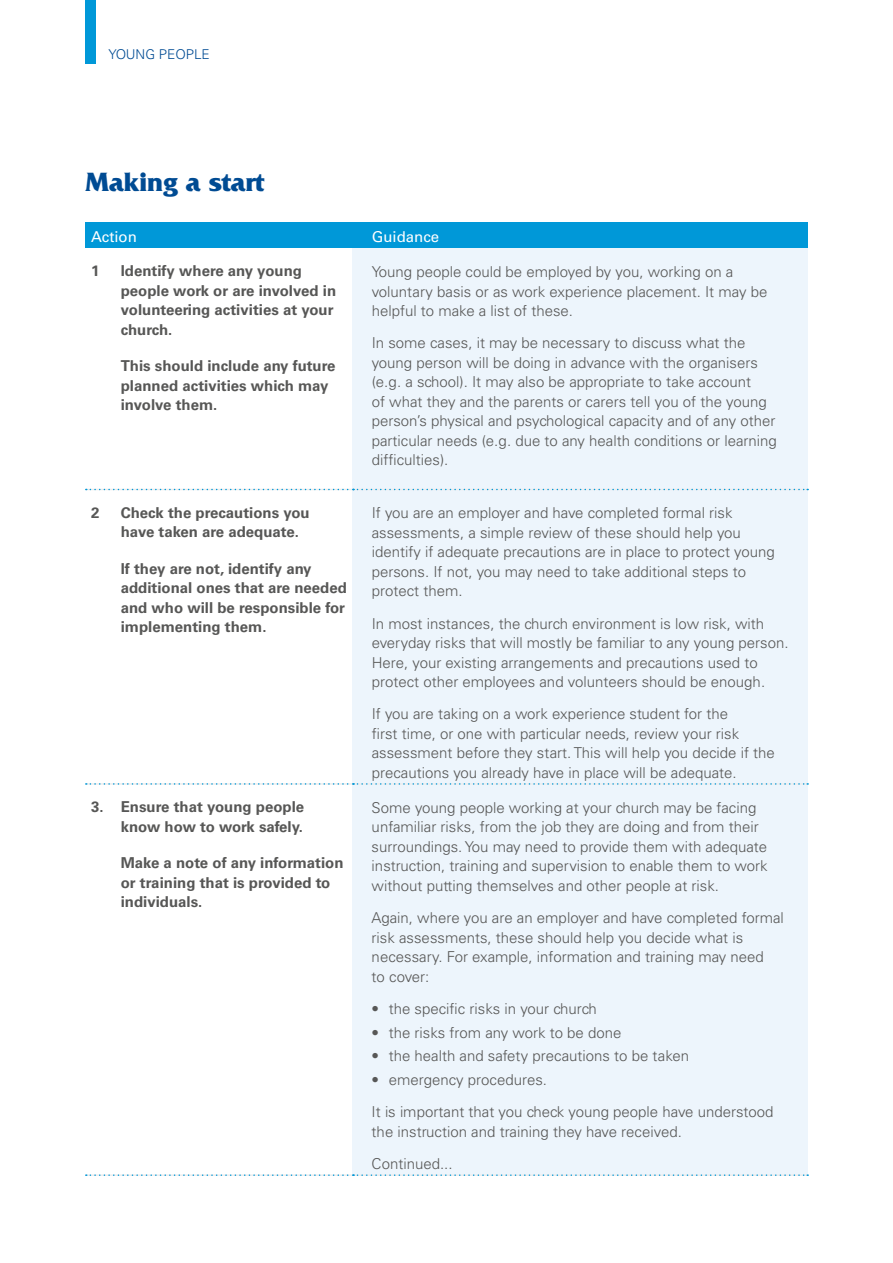
<style>
.page{position:relative;width:893px;height:1263px;background:#fff}
.page>*{position:absolute;margin:0;border:0;box-sizing:border-box;transform-origin:0 0}
.t1{font:700 27.75px "Friz Quadrata";color:#004b93}
.t2{font:300 15px/19.5px "Univers";color:#575756}
.t3{font:700 15px/19.5px "Univers";color:#575756}
.t4{font:15px "Univers";color:#fff}
.t5{font:300 13.5px "Univers";color:#004b93}
</style>
<div class="page">
<div style="left:353px;top:248px;width:455px;height:241px;background:#edf5fc"></div>
<div style="left:353px;top:489px;width:455px;height:295px;background:#edf5fc"></div>
<div style="left:353px;top:784px;width:455px;height:391px;background:#edf5fc"></div>
<svg style="left:86px;top:1174px;width:722px;height:2px"></svg>
<svg style="left:86px;top:783px;width:722px;height:2px"></svg>
<svg style="left:86px;top:489px;width:722px;height:1px"></svg>
<div style="left:85px;top:0;width:10px;height:64px;background:#0098d8"></div>
<div style="left:85px;top:222px;width:268px;height:26px;background:#0098d8"></div>
<div style="left:353px;top:222px;width:455px;height:26px;background:#0098d8"></div>
<p class="t5" style="left:108px;top:46px;width:103px">YOUNG PEOPLE</p>
<h2 class="t1" style="left:85px;top:166px;width:181px">Making a start</h2>
<p class="t4" style="left:91px;top:228px;width:47px">Action</p>
<p class="t4" style="left:372px;top:228px;width:69px">Guidance</p>
<p class="t3" style="left:121px;top:262px;width:217px">Identify where any young people work or are involved in volunteering activities at your church.</p>
<p class="t3" style="left:121px;top:357px;width:216px">This should include any future planned activities which may involve them.</p>
<p class="t3" style="left:91px;top:262px;width:10px">1</p>
<p class="t2" style="left:372px;top:262px;width:397px">Young people could be employed by you, working on a voluntary basis or as work experience placement. It may be helpful to make a list of these.</p>
<p class="t2" style="left:372px;top:333px;width:388px">In some cases, it may be necessary to discuss what the young person will be doing in advance with the organisers</p>
<p class="t2" style="left:372px;top:372px;width:407px">(e.g. a school). It may also be appropriate to take account<br>of what they and the parents or carers tell you of the young person’s physical and psychological capacity and of any other particular needs (e.g. due to any health conditions or learning diffculties).</p>
<p class="t3" style="left:91px;top:503px;width:10px">2</p>
<p class="t3" style="left:121px;top:503px;width:191px">Check the precautions you have taken are adequate.</p>
<p class="t3" style="left:121px;top:559px;width:228px">If they are not, identify any additional ones that are needed and who will be responsible for implementing them.</p>
<p class="t2" style="left:372px;top:503px;width:405px">If you are an employer and have completed formal risk assessments, a simple review of these should help you identify if adequate precautions are in place to protect young persons. If not, you may need to take additional steps to protect them.</p>
<p class="t2" style="left:372px;top:614px;width:418px">In most instances, the church environment is low risk, with everyday risks that will mostly be familiar to any young person.<br>Here, your existing arrangements and precautions used to protect other employees and volunteers should be enough.</p>
<p class="t2" style="left:372px;top:704px;width:405px">If you are taking on a work experience student for the<br>frst time, or one with particular needs, review your risk assessment before they start. This will help you decide if the precautions you already have in place will be adequate.</p>
<p class="t3" style="left:91px;top:797px;width:215px;text-align:right">3. Ensure that young people know how to work safely.</p>
<p class="t3" style="left:121px;top:853px;width:224px">Make a note of any information or training that is provided to individuals.</p>
<p class="t2" style="left:372px;top:798px;width:397px">Some young people working at your church may be facing unfamiliar risks, from the job they are doing and from their surroundings. You may need to provide them with adequate instruction, training and supervision to enable them to work without putting themselves and other people at risk.</p>
<p class="t2" style="left:372px;top:908px;width:414px">Again, where you are an employer and have completed formal risk assessments, these should help you decide what is necessary. For example, information and training may need<br>to cover:</p>
<p class="t2" style="left:372px;top:999px;width:227px">• the specifc risks in your church</p>
<p class="t2" style="left:372px;top:1022px;width:251px">• the risks from any work to be done</p>
<p class="t2" style="left:372px;top:1046px;width:319px">• the health and safety precautions to be taken</p>
<p class="t2" style="left:372px;top:1070px;width:177px">• emergency procedures.</p>
<p class="t2" style="left:372px;top:1102px;width:403px">It is important that you check young people have understood the instruction and training they have received.</p>
<p class="t2" style="left:372px;top:1154px;width:82px">Continued...</p>
</div>
